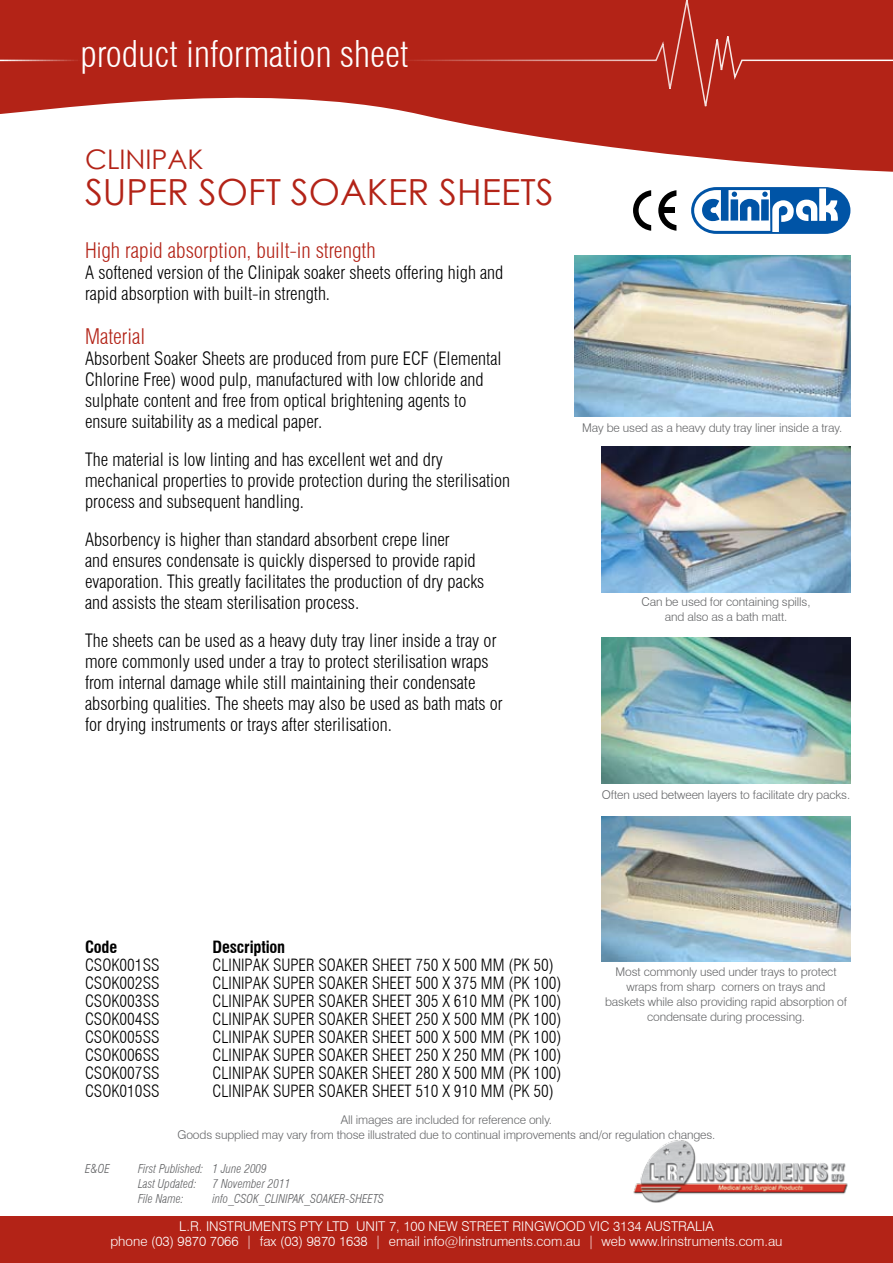
<style>
.page{position:relative;width:893px;height:1263px;background:#fff}
.page>*{position:absolute;margin:0;border:0;box-sizing:border-box;transform-origin:0 0}
.t1{font:300 condensed 36px "Swiss 721 BT";color:#fff}
.t2{font:36px "Century Gothic";color:#b32317}
.t3{font:27px "Century Gothic";color:#b32317}
.t4{font:300 condensed 21px "Swiss 721 BT";color:#b32317}
.t5{font:300 condensed 18px/21px "Swiss 721 BT";color:#000}
.t6{font:300 condensed 16.5px "Swiss 721 BT";color:#000}
.t7{font:700 condensed 16.5px "Swiss 721 BT";letter-spacing:-.01em;color:#000}
.t8{font:300 13.5px/15px "Swiss 721 BT";color:#fff;text-align:center}
.t9{font:300 12px/15px "Swiss 721 BT";letter-spacing:-.01em;color:#636466;text-align:center}
.t10{font:italic 300 condensed 12px/15px "Swiss 721 BT";color:#636466}
</style>
<div class="page">
<div style="left:0;top:1216px;width:893px;height:47px;background:#b32317"></div>
<svg style="left:422px;top:115px;width:471px;height:57px;fill:#b32317"></svg>
<svg style="left:0;top:0;width:893px;height:115px;background:#b73024"></svg>
<img style="left:633px;top:1140px;width:215px;height:63px">
<svg style="left:691px;top:187px;width:160px;height:47px"></svg>
<svg style="left:633px;top:190px;width:18px;height:41px"></svg>
<svg style="left:658px;top:190px;width:18px;height:41px"></svg>
<div style="left:663px;top:208px;width:12px;height:5px;background:#000"></div>
<img style="left:574px;top:255px;width:276px;height:161px">
<img style="left:602px;top:447px;width:248px;height:145px">
<img style="left:602px;top:638px;width:248px;height:145px">
<img style="left:602px;top:816px;width:248px;height:146px">
<h1 class="t1" style="left:81px;top:32px;width:329px">product information sheet</h1>
<h2 class="t3" style="left:85px;top:140px;width:120px">CLINIPAK</h2>
<h1 class="t2" style="left:85px;top:167px;width:470px">SUPER SOFT SOAKER SHEETS</h1>
<p class="t4" style="left:85px;top:238px;width:292px">High rapid absorption, built-in strength</p>
<p class="t5" style="left:85px;top:262px;width:420px">A softened version of the Clinipak soaker sheets offering high and rapid absorption with built-in strength.</p>
<p class="t4" style="left:85px;top:324px;width:62px">Material</p>
<p class="t5" style="left:85px;top:348px;width:418px">Absorbent Soaker Sheets are produced from pure ECF (Elemental Chlorine Free) wood pulp, manufactured with low chloride and sulphate content and free from optical brightening agents to ensure suitability as a medical paper.</p>
<p class="t5" style="left:85px;top:449px;width:427px">The material is low linting and has excellent wet and dry mechanical properties to provide protection during the sterilisation process and subsequent handling.</p>
<p class="t5" style="left:85px;top:529px;width:401px">Absorbency is higher than standard absorbent crepe liner<br>and ensures condensate is quickly dispersed to provide rapid evaporation. This greatly facilitates the production of dry packs and assists the steam sterilisation process.</p>
<p class="t5" style="left:85px;top:630px;width:419px">The sheets can be used as a heavy duty tray liner inside a tray or more commonly used under a tray to protect sterilisation wraps from internal damage while still maintaining their condensate absorbing qualities. The sheets may also be used as bath mats or for drying instruments or trays after sterilisation.</p>
<p class="t9" style="left:582px;top:420px;width:261px">May be used as a heavy duty tray liner inside a tray.</p>
<p class="t9" style="left:641px;top:594px;width:171px">Can be used for containing spills, and also as a bath matt.</p>
<p class="t9" style="left:602px;top:787px;width:250px">Often used between layers to facilitate dry packs.</p>
<p class="t7" style="left:85px;top:937px;width:34px">Code</p>
<p class="t7" style="left:213px;top:937px;width:74px">Description</p>
<p class="t6" style="left:85px;top:955px;width:76px">CSOK001SS</p>
<p class="t6" style="left:213px;top:955px;width:343px">CLINIPAK SUPER SOAKER SHEET 750 x 500 mm (PK 50)</p>
<p class="t6" style="left:85px;top:973px;width:76px">CSOK002SS</p>
<p class="t6" style="left:213px;top:973px;width:351px">CLINIPAK SUPER SOAKER SHEET 500 x 375 mm (PK 100)</p>
<p class="t6" style="left:85px;top:991px;width:76px">CSOK003SS</p>
<p class="t6" style="left:213px;top:991px;width:351px">CLINIPAK SUPER SOAKER SHEET 305 x 610 mm (PK 100)</p>
<p class="t6" style="left:85px;top:1009px;width:76px">CSOK004SS</p>
<p class="t6" style="left:213px;top:1009px;width:351px">CLINIPAK SUPER SOAKER SHEET 250 x 500 mm (PK 100)</p>
<p class="t6" style="left:85px;top:1027px;width:76px">CSOK005SS</p>
<p class="t6" style="left:213px;top:1027px;width:351px">CLINIPAK SUPER SOAKER SHEET 500 x 500 mm (PK 100)</p>
<p class="t6" style="left:85px;top:1045px;width:76px">CSOK006SS</p>
<p class="t6" style="left:213px;top:1045px;width:351px">CLINIPAK SUPER SOAKER SHEET 250 x 250 mm (PK 100)</p>
<p class="t6" style="left:85px;top:1063px;width:76px">CSOK007SS</p>
<p class="t6" style="left:213px;top:1063px;width:351px">CLINIPAK SUPER SOAKER SHEET 280 x 500 mm (PK 100)</p>
<p class="t6" style="left:85px;top:1081px;width:76px">CSOK010SS</p>
<p class="t6" style="left:213px;top:1081px;width:343px">CLINIPAK SUPER SOAKER SHEET 510 X 910 MM (PK 50)</p>
<p class="t9" style="left:605px;top:964px;width:243px">Most commonly used under trays to protect wraps from sharp corners on trays and baskets while also providing rapid absorption of condensate during processing.</p>
<p class="t9" style="left:178px;top:1112px;width:539px">All images are included for reference only.<br>Goods supplied may vary from those illustrated due to continual improvements and/or regulation changes.</p>
<p class="t10" style="left:85px;top:1161px;width:26px">E&amp;OE</p>
<p class="t10" style="left:138px;top:1161px;width:130px">First Published: 1 June 2009<br>Last Updated:</p>
<p class="t10" style="left:213px;top:1176px;width:79px">7 November 2011</p>
<p class="t10" style="left:138px;top:1191px;width:47px">File Name:</p>
<p class="t10" style="left:213px;top:1191px;width:173px">info_CSOK_CLINIPAK_SOAKER-SHEETS</p>
<p class="t8" style="left:110px;top:1218px;width:674px">L.R. INSTRUMENTS PTY LTD UNIT 7, 100 NEW STREET RINGWOOD VIC 3134 AUSTRALIA<br>phone (03) 9870 7066 | fax (03) 9870 1638 | email info@lrinstruments.com.au | web www.lrinstruments.com.au</p>
</div>
